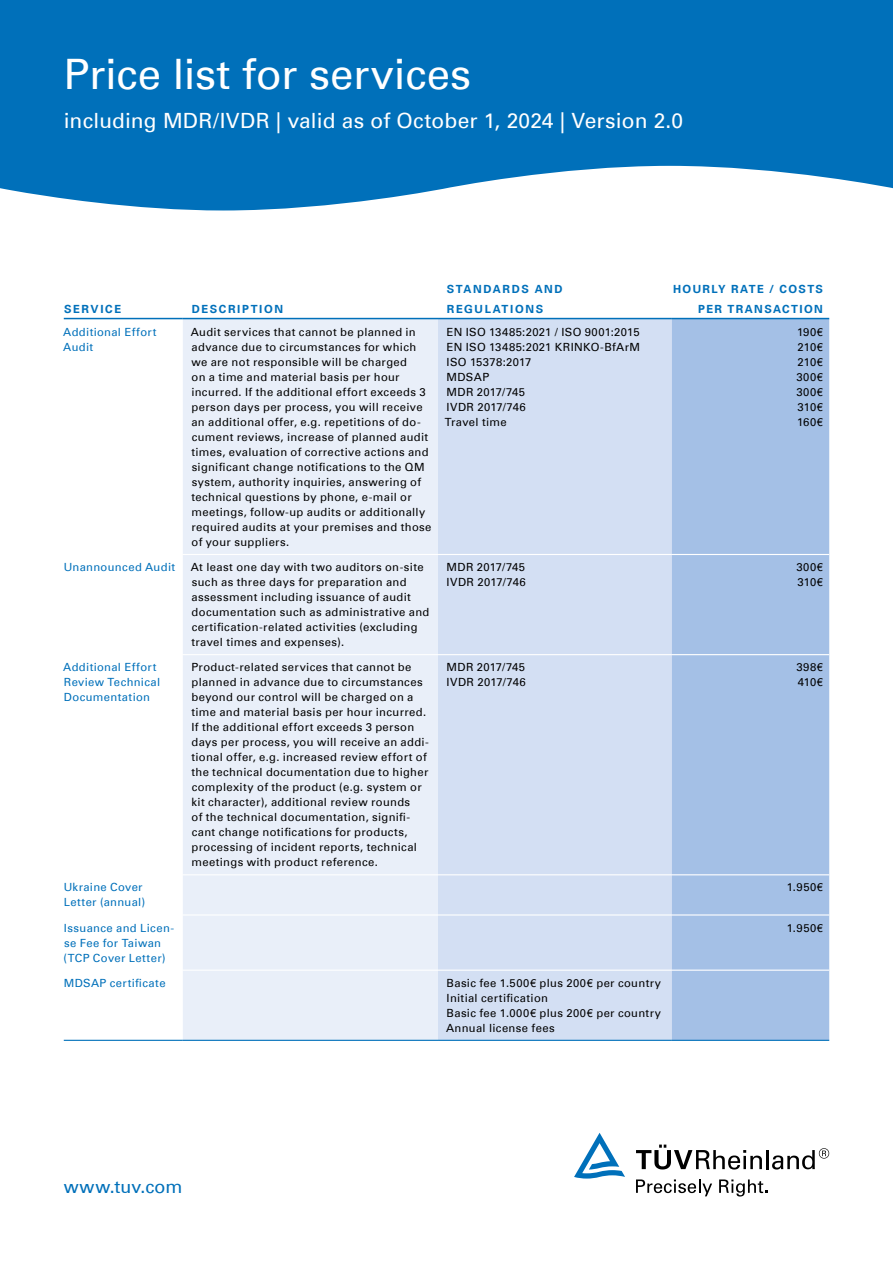
<style>
.page{position:relative;width:893px;height:1263px;background:#fff}
.page>*{position:absolute;margin:0;border:0;box-sizing:border-box;transform-origin:0 0}
._01_Headline{font:42px "Univers Com 55 Roman";letter-spacing:-.005em;color:#fff}
._02_Subheadline___Intro{font:21px "Univers Com 55 Roman";letter-spacing:.005em;color:#fff}
._03_Copy{font:18px "Univers Com 55 Roman";letter-spacing:.01em;color:#0070ba}
._02_Table_Copy_left{font:11.25px/15px "Univers Com 55 Roman";letter-spacing:.03em;color:#000}
._02_Table_Copy_left-2{font:11.25px/15px "Univers Com 55 Roman";letter-spacing:.03em;color:#0070ba}
._01_Table_Headline{font:700 11.25px/19.2px "Univers Com 65";letter-spacing:.14em;color:#0070ba}
</style>
<div class="page">
<svg style="left:636px;top:1144px;width:126px;height:25px"></svg>
<hr style="left:766px;top:1150px;width:3px;height:19px;background:#000">
<svg style="left:772px;top:1148px;width:57px;height:21px"></svg>
<svg style="left:574px;top:1133px;width:51px;height:45px"></svg>
<svg style="left:636px;top:1179px;width:76px;height:17px"></svg>
<svg style="left:719px;top:1179px;width:48px;height:17px"></svg>
<svg style="left:0;top:0;width:893px;height:210px;background:#1a7ec1"></svg>
<div style="left:183px;top:319px;width:255px;height:721px;background:#e9eff9"></div>
<div style="left:438px;top:319px;width:234px;height:721px;background:#d3dff3"></div>
<div style="left:672px;top:319px;width:157px;height:721px;background:#a4c0e6"></div>
<hr style="left:64px;top:318px;width:119px;height:1px;background:#0070ba">
<hr style="left:183px;top:318px;width:255px;height:1px;background:#0070ba">
<hr style="left:438px;top:318px;width:234px;height:1px;background:#0070ba">
<hr style="left:672px;top:318px;width:157px;height:1px;background:#0070ba">
<hr style="left:183px;top:554px;width:255px;height:1px;background:#fff">
<hr style="left:438px;top:554px;width:234px;height:1px;background:#fff">
<hr style="left:672px;top:554px;width:157px;height:1px;background:#fff">
<hr style="left:183px;top:654px;width:255px;height:1px;background:#fff">
<hr style="left:438px;top:654px;width:234px;height:1px;background:#fff">
<hr style="left:672px;top:654px;width:157px;height:1px;background:#fff">
<hr style="left:183px;top:874px;width:255px;height:1px;background:#fff">
<hr style="left:438px;top:874px;width:234px;height:1px;background:#fff">
<hr style="left:672px;top:874px;width:157px;height:1px;background:#fff">
<hr style="left:183px;top:914px;width:255px;height:1px;background:#fff">
<hr style="left:438px;top:914px;width:234px;height:1px;background:#fff">
<hr style="left:672px;top:914px;width:157px;height:1px;background:#fff">
<hr style="left:183px;top:969px;width:255px;height:2px;background:#fff">
<hr style="left:438px;top:969px;width:234px;height:2px;background:#fff">
<hr style="left:672px;top:969px;width:157px;height:2px;background:#fff">
<hr style="left:64px;top:1040px;width:119px;height:1px;background:#0070ba">
<hr style="left:183px;top:1040px;width:255px;height:1px;background:#0070ba">
<hr style="left:438px;top:1040px;width:234px;height:1px;background:#0070ba">
<hr style="left:672px;top:1040px;width:157px;height:1px;background:#0070ba">
<p class="_01_Headline" style="left:64px;top:49px;width:409px">Price list for services</p>
<p class="_02_Subheadline___Intro" style="left:64px;top:107px;width:621px">including MDR/IVDR | valid as of October 1, 2024 | Version 2.0</p>
<p class="_01_Table_Headline" style="left:64px;top:299px;width:59px">SERVICE</p>
<p class="_01_Table_Headline" style="left:192px;top:299px;width:93px">DESCRIPTION</p>
<p class="_01_Table_Headline" style="left:447px;top:280px;width:117px">STANDARDS AND<br>REGULATIONS</p>
<p class="_01_Table_Headline" style="left:673px;top:280px;width:151px;text-align:right">HOURLY RATE / COSTS<br>PER TRANSACTION</p>
<p class="_02_Table_Copy_left-2" style="left:63px;top:324px;width:95px">Additional Effort<br>Audit</p>
<p class="_02_Table_Copy_left" style="left:191px;top:324px;width:242px">Audit services that cannot be planned in advance due to circumstances for which we are not responsible will be charged<br>on a time and material basis per hour incurred. If the additional effort exceeds 3 person days per process, you will receive an additional offer, e.g. repetitions of do&shy;cument reviews, increase of planned audit times, evaluation of corrective actions and significant change notifications to the QM system, authority inquiries, answering of technical questions by phone, e-mail or meetings, follow-up audits or additionally required audits at your premises and those of your suppliers.</p>
<p class="_02_Table_Copy_left" style="left:447px;top:324px;width:195px">EN ISO 13485:2021 / ISO 9001:2015</p>
<p class="_02_Table_Copy_left" style="left:447px;top:339px;width:195px">EN ISO 13485:2021 KRINKO-BfArM</p>
<p class="_02_Table_Copy_left" style="left:447px;top:354px;width:86px">ISO 15378:2017</p>
<p class="_02_Table_Copy_left" style="left:447px;top:369px;width:44px">MDSAP</p>
<p class="_02_Table_Copy_left" style="left:447px;top:384px;width:80px">MDR 2017/745</p>
<p class="_02_Table_Copy_left" style="left:447px;top:399px;width:81px">IVDR 2017/746</p>
<p class="_02_Table_Copy_left" style="left:445px;top:414px;width:63px">Travel time</p>
<p class="_02_Table_Copy_left-2" style="left:64px;top:560px;width:113px">Unannounced Audit</p>
<p class="_02_Table_Copy_left" style="left:191px;top:560px;width:240px">At least one day with two auditors on-site such as three days for preparation and assessment including issuance of audit documentation such as administrative and certification-related activities (excluding travel times and expenses).</p>
<p class="_02_Table_Copy_left" style="left:447px;top:560px;width:80px">MDR 2017/745</p>
<p class="_02_Table_Copy_left" style="left:447px;top:575px;width:81px">IVDR 2017/746</p>
<p class="_02_Table_Copy_left-2" style="left:63px;top:660px;width:98px">Additional Effort<br>Review Technical<br>Documentation</p>
<p class="_02_Table_Copy_left" style="left:191px;top:660px;width:239px">Product-related services that cannot be planned in advance due to circumstances beyond our control will be charged on a time and material basis per hour incurred.<br>If the additional effort exceeds 3 person days per process, you will receive an addi&shy;tional offer, e.g. increased review effort of the technical documentation due to higher complexity of the product (e.g. system or kit character), additional review rounds<br>of the technical documentation, signifi&shy;cant change notifications for products, processing of incident reports, technical meetings with product reference.</p>
<p class="_02_Table_Copy_left" style="left:447px;top:660px;width:80px">MDR 2017/745</p>
<p class="_02_Table_Copy_left" style="left:447px;top:675px;width:81px">IVDR 2017/746</p>
<p class="_02_Table_Copy_left" style="left:797px;top:324px;width:28px">190€</p>
<p class="_02_Table_Copy_left" style="left:797px;top:339px;width:27px">210€</p>
<p class="_02_Table_Copy_left" style="left:797px;top:354px;width:27px">210€</p>
<p class="_02_Table_Copy_left" style="left:796px;top:369px;width:28px">300€</p>
<p class="_02_Table_Copy_left" style="left:796px;top:384px;width:28px">300€</p>
<p class="_02_Table_Copy_left" style="left:797px;top:399px;width:27px">310€</p>
<p class="_02_Table_Copy_left" style="left:797px;top:414px;width:28px">160€</p>
<p class="_02_Table_Copy_left" style="left:796px;top:560px;width:28px">300€</p>
<p class="_02_Table_Copy_left" style="left:797px;top:575px;width:27px">310€</p>
<p class="_02_Table_Copy_left" style="left:796px;top:660px;width:28px">398€</p>
<p class="_02_Table_Copy_left" style="left:798px;top:675px;width:27px">410€</p>
<p class="_02_Table_Copy_left-2" style="left:64px;top:880px;width:83px">Ukraine Cover<br>Letter (annual)</p>
<p class="_02_Table_Copy_left" style="left:787px;top:880px;width:38px">1.950€</p>
<p class="_02_Table_Copy_left-2" style="left:64px;top:920px;width:112px">Issuance and Licen&shy;se Fee for Taiwan (TCP Cover Letter)</p>
<p class="_02_Table_Copy_left" style="left:787px;top:920px;width:38px">1.950€</p>
<p class="_02_Table_Copy_left-2" style="left:64px;top:975px;width:103px">MDSAP certificate</p>
<p class="_02_Table_Copy_left" style="left:447px;top:975px;width:216px">Basic fee 1.500€ plus 200€ per country</p>
<p class="_02_Table_Copy_left" style="left:447px;top:990px;width:103px">Initial certification</p>
<p class="_02_Table_Copy_left" style="left:447px;top:1005px;width:216px">Basic fee 1.000€ plus 200€ per country</p>
<p class="_02_Table_Copy_left" style="left:446px;top:1020px;width:110px">Annual license fees</p>
<p class="_03_Copy" style="left:64px;top:1175px;width:120px">www.tuv.com</p>
</div>
